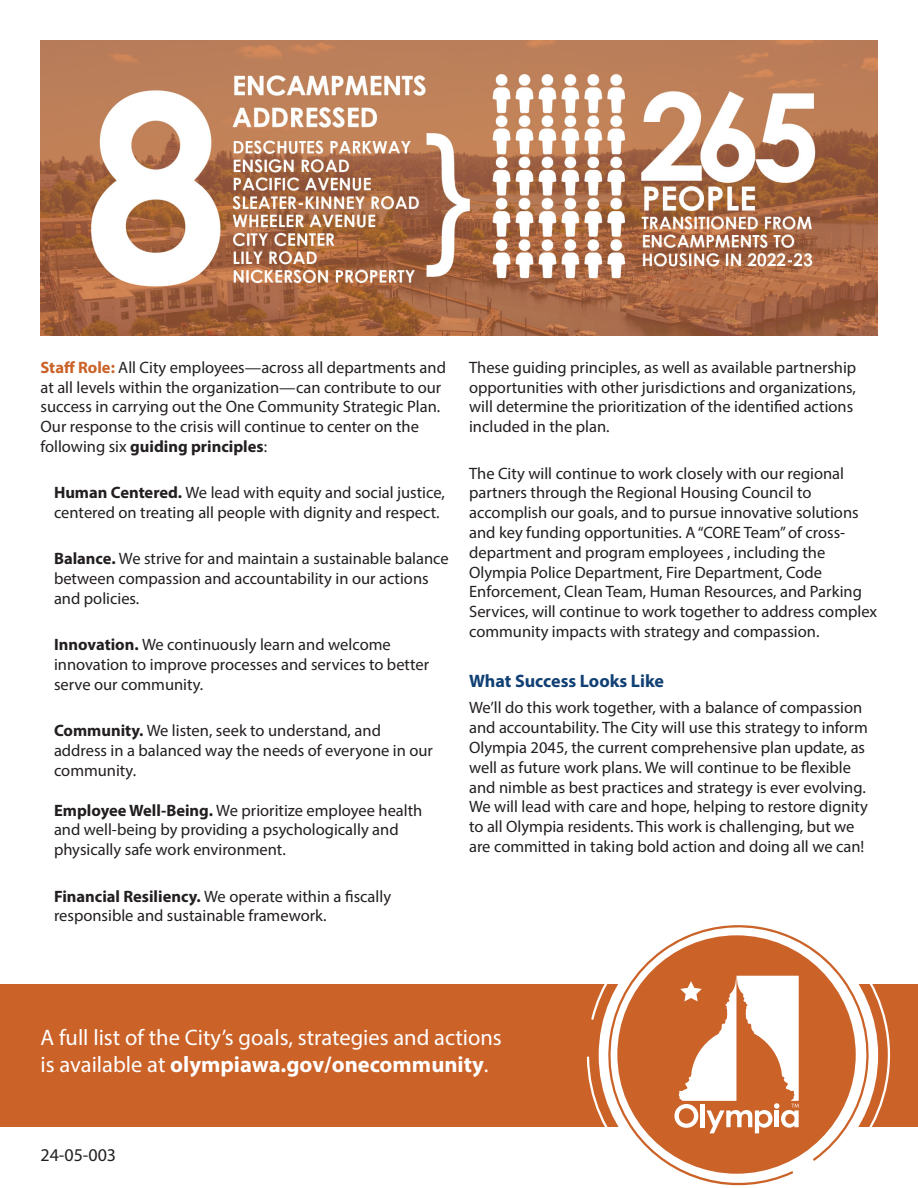
<style>
.page{position:relative;width:918px;height:1188px;background:#fff}
.page>*{position:absolute;margin:0;border:0;box-sizing:border-box;transform-origin:0 0}
.t1{font:22.5px/27px "Myriad Pro";color:#fff}
.t2{font:700 18px "Myriad Pro";color:#114074}
.t3{font:18px "Myriad Pro";color:#231f20}
.t4{font:16.5px/19.8px "Myriad Pro";color:#231f20}
.s1{font-weight:700;color:#cb6228}
.s2{font-weight:700}
</style>
<div class="page">
<div style="left:0;top:984px;width:918px;height:143px;background:#cb6228"></div>
<svg style="left:587px;top:925px;width:304px;height:261px"></svg>
<div style="left:617px;top:935px;width:239px;height:239px;background:#cb6228;border-radius:50%"></div>
<svg style="left:674px;top:976px;width:125px;height:157px"></svg>
<img style="left:40px;top:40px;width:838px;height:296px">
<p class="t4" style="left:40px;top:357px;width:407px"><span class="s1">Staff Role:</span> All City employees—across all departments and at all levels within the organization—can contribute to our success in carrying out the One Community Strategic Plan.<br>Our response to the crisis will continue to center on the following six <span class="s2">guiding principles</span>:</p>
<p class="t4" style="left:54px;top:483px;width:392px"><span class="s2">Human Centered.</span> We lead with equity and social justice, centered on treating all people with dignity and respect.</p>
<p class="t4" style="left:54px;top:549px;width:396px"><span class="s2">Balance.</span> We strive for and maintain a sustainable balance between compassion and accountability in our actions and policies.</p>
<p class="t4" style="left:54px;top:635px;width:377px"><span class="s2">Innovation.</span> We continuously learn and welcome innovation to improve processes and services to better serve our community.</p>
<p class="t4" style="left:54px;top:721px;width:381px"><span class="s2">Community.</span> We listen, seek to understand, and address in a balanced way the needs of everyone in our community.</p>
<p class="t4" style="left:54px;top:800px;width:370px"><span class="s2">Employee Well-Being.</span> We prioritize employee health and well-being by providing a psychologically and physically safe work environment.</p>
<p class="t4" style="left:54px;top:886px;width:339px"><span class="s2">Financial Resiliency.</span> We operate within a fiscally responsible and sustainable framework.</p>
<p class="t4" style="left:469px;top:357px;width:389px">These guiding principles, as well as available partnership opportunities with other jurisdictions and organizations, will determine the prioritization of the identified actions included in the plan.</p>
<p class="t4" style="left:469px;top:463px;width:410px">The City will continue to work closely with our regional partners through the Regional Housing Council to accomplish our goals, and to pursue innovative solutions and key funding opportunities. A “CORE Team” of cross&shy;department and program employees , including the Olympia Police Department, Fire Department, Code Enforcement, Clean Team, Human Resources, and Parking Services, will continue to work together to address complex community impacts with strategy and compassion.</p>
<p class="t2" style="left:469px;top:669px;width:197px">What Success Looks Like</p>
<p class="t4" style="left:469px;top:698px;width:400px">We’ll do this work together, with a balance of compassion and accountability. The City will use this strategy to inform Olympia 2045, the current comprehensive plan update, as well as future work plans. We will continue to be flexible and nimble as best practices and strategy is ever evolving.<br>We will lead with care and hope, helping to restore dignity to all Olympia residents. This work is challenging, but we are committed in taking bold action and doing all we can!</p>
<p class="t1" style="left:40px;top:1024px;width:463px">A full list of the City’s goals, strategies and actions is available at <span class="s2">olympiawa.gov/onecommunity</span>.</p>
<p class="t3" style="left:40px;top:1144px;width:77px">24-05-003</p>
</div>
